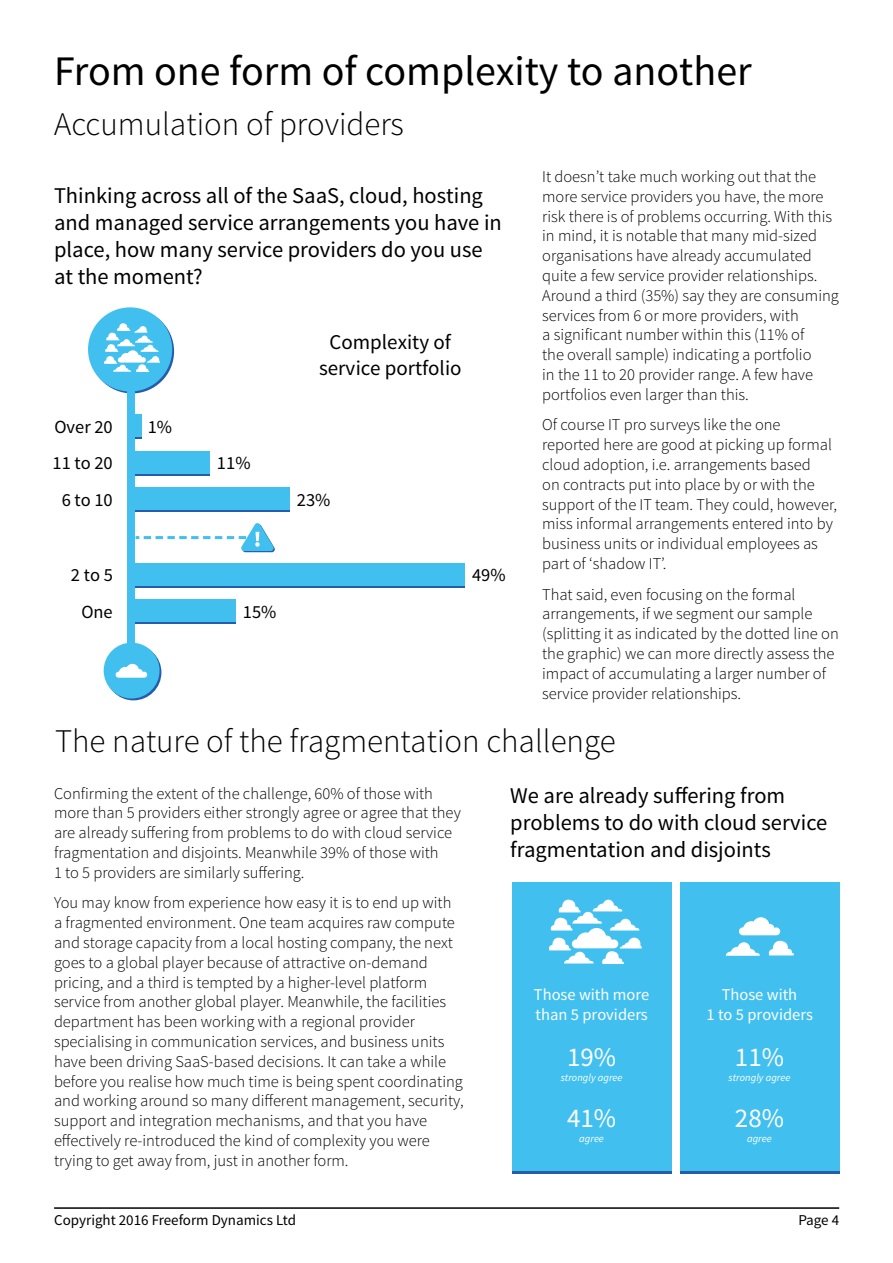
<style>
.page{position:relative;width:893px;height:1263px;background:#fff}
.page>*{position:absolute;margin:0;border:0;box-sizing:border-box;transform-origin:0 0}
.t1{font:42px "Source Sans Pro";color:#000}
.t2{font:300 33px "Source Sans Pro";color:#000}
.t3{font:27px "Source Sans Pro";color:#fff}
.t4{font:22.5px/27px "Source Sans Pro";color:#000}
.t5{font:21px/25.2px "Source Sans Pro";color:#000;text-align:center}
.t6{font:18.45px "Source Sans Pro";color:#000}
.t7{font:300 16.5px/19.8px "Source Sans Pro";color:#000}
.t8{font:16.5px/19.8px "Source Sans Pro";color:#fff}
.t9{font:15px "Source Sans Pro";color:#000}
.t10{font:italic 10.5px "Source Sans Pro";color:#fff}
</style>
<div class="page">
<hr style="left:54px;top:1207px;width:785px;height:2px;background:#000">
<svg style="left:90px;top:309px;width:84px;height:84px"></svg>
<svg style="left:106px;top:644px;width:55px;height:56px"></svg>
<div style="left:104px;top:643px;width:56px;height:55px;background:#41c0f0;border-radius:50%"></div>
<div style="left:88px;top:307px;width:84px;height:84px;background:#41c0f0;border-radius:50%"></div>
<svg style="left:116px;top:664px;width:31px;height:14px"></svg>
<div style="left:127px;top:388px;width:8px;height:257px;background:#41c0f0"></div>
<svg style="left:136px;top:523px;width:139px;height:29px"></svg>
<div style="left:135px;top:417px;width:7px;height:22px;background:#245eaa"></div>
<div style="left:135px;top:453px;width:74px;height:22px;background:#41c0f0"></div>
<div style="left:135px;top:489px;width:155px;height:23px;background:#245eaa"></div>
<div style="left:135px;top:565px;width:330px;height:22px;background:#41c0f0"></div>
<div style="left:135px;top:601px;width:101px;height:23px;background:#245eaa"></div>
<div style="left:135px;top:414px;width:7px;height:23px;background:#41c0f0"></div>
<div style="left:135px;top:451px;width:74px;height:22px;background:#41c0f0"></div>
<div style="left:135px;top:487px;width:155px;height:23px;background:#41c0f0"></div>
<div style="left:135px;top:563px;width:330px;height:22px;background:#41c0f0"></div>
<div style="left:135px;top:599px;width:101px;height:23px;background:#41c0f0"></div>
<svg style="left:104px;top:323px;width:56px;height:49px"></svg>
<svg style="left:512px;top:1170px;width:159px;height:4px"></svg>
<div style="left:512px;top:882px;width:159px;height:288px;background:#41c0f0"></div>
<svg style="left:549px;top:900px;width:93px;height:64px"></svg>
<svg style="left:680px;top:1170px;width:159px;height:4px"></svg>
<div style="left:680px;top:882px;width:159px;height:288px;background:#41c0f0"></div>
<svg style="left:768px;top:941px;width:26px;height:14px"></svg>
<svg style="left:726px;top:942px;width:34px;height:14px"></svg>
<svg style="left:739px;top:917px;width:41px;height:18px"></svg>
<h1 class="t1" style="left:54px;top:45px;width:699px">From one form of complexity to another</h1>
<h2 class="t2" style="left:54px;top:104px;width:351px">Accumulation of providers</h2>
<h3 class="t4" style="left:54px;top:182px;width:449px">Thinking across all of the SaaS, cloud, hosting and managed service arrangements you have in place, how many service providers do you use at the moment?</h3>
<p class="t6" style="left:54px;top:415px;width:60px">Over 20</p>
<p class="t6" style="left:148px;top:415px;width:26px">1%</p>
<p class="t6" style="left:53px;top:452px;width:62px">11 to 20</p>
<p class="t6" style="left:62px;top:488px;width:53px">6 to 10</p>
<p class="t6" style="left:217px;top:452px;width:35px">11%</p>
<p class="t5" style="left:319px;top:330px;width:144px">Complexity of service portfolio</p>
<p class="t6" style="left:297px;top:488px;width:35px">23%</p>
<p class="t6" style="left:71px;top:564px;width:44px">2 to 5</p>
<p class="t6" style="left:81px;top:600px;width:33px">One</p>
<p class="t6" style="left:243px;top:600px;width:35px">15%</p>
<p class="t6" style="left:472px;top:564px;width:35px">49%</p>
<p class="t7" style="left:542px;top:167px;width:298px">It doesn’t take much working out that the more service providers you have, the more risk there is of problems occurring. With this in mind, it is notable that many mid-sized organisations have already accumulated quite a few service provider relationships.<br>Around a third (35%) say they are consuming services from 6 or more providers, with<br>a significant number within this (11% of<br>the overall sample) indicating a portfolio<br>in the 11 to 20 provider range. A few have portfolios even larger than this.</p>
<p class="t7" style="left:542px;top:415px;width:296px">Of course IT pro surveys like the one reported here are good at picking up formal cloud adoption, i.e. arrangements based<br>on contracts put into place by or with the support of the IT team. They could, however, miss informal arrangements entered into by business units or individual employees as part of ‘shadow IT’.</p>
<p class="t7" style="left:542px;top:584px;width:298px">That said, even focusing on the formal arrangements, if we segment our sample (splitting it as indicated by the dotted line on the graphic) we can more directly assess the impact of accumulating a larger number of service provider relationships.</p>
<h2 class="t2" style="left:55px;top:721px;width:562px">The nature of the fragmentation challenge</h2>
<p class="t7" style="left:54px;top:783px;width:408px">Confirming the extent of the challenge, 60% of those with more than 5 providers either strongly agree or agree that they are already suffering from problems to do with cloud service fragmentation and disjoints. Meanwhile 39% of those with<br>1 to 5 providers are similarly suffering.</p>
<p class="t7" style="left:54px;top:893px;width:411px">You may know from experience how easy it is to end up with a fragmented environment. One team acquires raw compute and storage capacity from a local hosting company, the next goes to a global player because of attractive on-demand pricing, and a third is tempted by a higher-level platform service from another global player. Meanwhile, the facilities department has been working with a regional provider specialising in communication services, and business units have been driving SaaS-based decisions. It can take a while before you realise how much time is being spent coordinating and working around so many different management, security, support and integration mechanisms, and that you have effectively re-introduced the kind of complexity you were trying to get away from, just in another form.</p>
<h3 class="t4" style="left:510px;top:782px;width:318px">We are already suffering from problems to do with cloud service fragmentation and disjoints</h3>
<p class="t8" style="left:534px;top:985px;width:117px">Those with more than 5 providers</p>
<h3 class="t3" style="left:567px;top:1040px;width:51px">19%</h3>
<p class="t10" style="left:561px;top:1071px;width:63px">strongly agree</p>
<h3 class="t3" style="left:567px;top:1101px;width:51px">41%</h3>
<p class="t10" style="left:579px;top:1132px;width:26px">agree</p>
<p class="t8" style="left:706px;top:985px;width:108px;text-align:center">Those with<br>1 to 5 providers</p>
<h3 class="t3" style="left:735px;top:1040px;width:51px">11%</h3>
<p class="t10" style="left:729px;top:1071px;width:63px">strongly agree</p>
<h3 class="t3" style="left:735px;top:1101px;width:51px">28%</h3>
<p class="t10" style="left:747px;top:1132px;width:26px">agree</p>
<p class="t9" style="left:54px;top:1210px;width:243px">Copyright 2016 Freeform Dynamics Ltd</p>
<p class="t9" style="left:798px;top:1210px;width:42px">Page 4</p>
</div>
